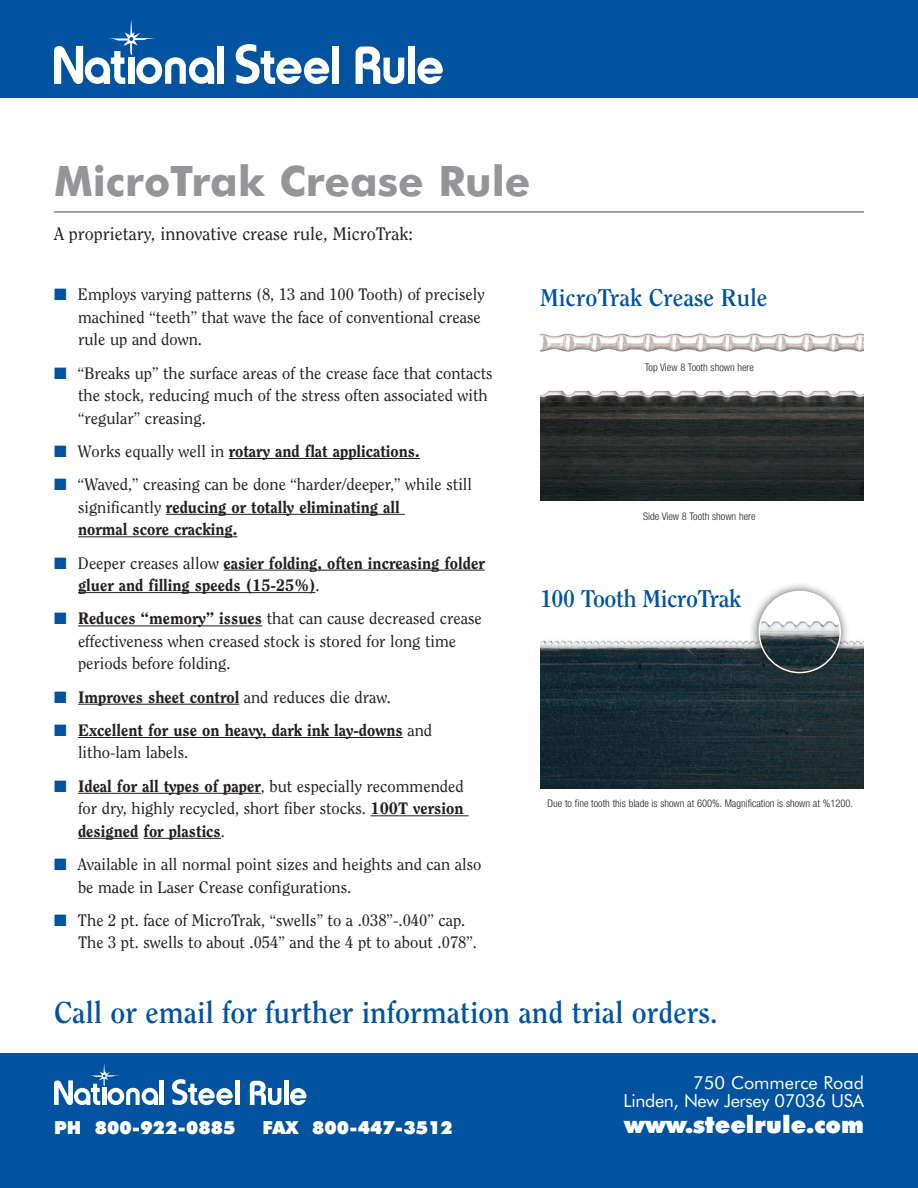
<style>
.page{position:relative;width:918px;height:1188px;background:#fff}
.page>*{position:absolute;margin:0;border:0;box-sizing:border-box;transform-origin:0 0}
.SUBTITLE{font:700 42px "Futura BT";color:#939598}
.SUBTITLE-2{font:700 30px "Clearface";color:#0153a0}
.SUBTITLE-3{font:700 24px "Clearface";letter-spacing:-.01em;color:#0153a0}
.t1{font:900 24px "Futura BT";color:#fff}
.Product_Body{font:18px "Clearface";color:#231f20}
.t2{font:900 18px "Futura BT";color:#fff}
.t3{font:18px "Futura BT";letter-spacing:-.02em;color:#fff}
.t4{font:18px "Futura BT";color:#fff}
.bullet{font:16.5px/22.5px "Clearface";color:#231f20}
.bullet-2{font:800 16.5px/22.5px "Clearface";color:#231f20}
.t5{font:300 condensed 10.5px "Helvetica Neue";color:#231f20}
.s1{color:#0153a0}
.s2{font-weight:400}
.s3{font-weight:800}
</style>
<div class="page">
<div style="left:0;top:1053px;width:918px;height:135px;background:#0153a0"></div>
<hr style="left:54px;top:211px;width:810px;height:2px;background:#808285">
<hr style="left:229px;top:458px;width:191px;height:1px;background:#231f20">
<hr style="left:166px;top:514px;width:239px;height:1px;background:#231f20">
<hr style="left:78px;top:536px;width:159px;height:1px;background:#231f20">
<hr style="left:224px;top:570px;width:261px;height:1px;background:#231f20">
<hr style="left:78px;top:592px;width:237px;height:1px;background:#231f20">
<hr style="left:78px;top:625px;width:184px;height:1px;background:#231f20">
<hr style="left:78px;top:704px;width:161px;height:1px;background:#231f20">
<hr style="left:78px;top:737px;width:325px;height:1px;background:#231f20">
<hr style="left:78px;top:793px;width:183px;height:1px;background:#231f20">
<hr style="left:371px;top:815px;width:98px;height:1px;background:#231f20">
<hr style="left:78px;top:838px;width:60px;height:1px;background:#231f20">
<hr style="left:144px;top:838px;width:77px;height:1px;background:#231f20">
<hr style="left:160px;top:1081px;width:4px;height:24px;background:#fff">
<hr style="left:235px;top:1081px;width:4px;height:24px;background:#fff">
<hr style="left:284px;top:1081px;width:4px;height:24px;background:#fff">
<svg style="left:290px;top:1088px;width:16px;height:17px"></svg>
<svg style="left:172px;top:1079px;width:61px;height:26px"></svg>
<svg style="left:250px;top:1081px;width:31px;height:24px"></svg>
<svg style="left:54px;top:1063px;width:104px;height:42px"></svg>
<img style="left:540px;top:333px;width:324px;height:167px">
<img style="left:540px;top:640px;width:324px;height:148px">
<div style="left:749px;top:582px;width:101px;height:100px;background:#231f20;opacity:.75"></div>
<img style="left:759px;top:592px;width:81px;height:81px;border-radius:40px">
<div style="left:758px;top:591px;width:83px;height:82px;border:2px solid #fff;border-radius:50%"></div>
<div style="left:0;top:0;width:918px;height:98px;background:#0153a0"></div>
<div style="left:217px;top:47px;width:6px;height:37px;background:#fff"></div>
<div style="left:333px;top:47px;width:6px;height:37px;background:#fff"></div>
<div style="left:408px;top:47px;width:7px;height:37px;background:#fff"></div>
<svg style="left:417px;top:58px;width:26px;height:26px"></svg>
<svg style="left:236px;top:44px;width:93px;height:40px"></svg>
<svg style="left:356px;top:47px;width:48px;height:37px"></svg>
<svg style="left:54px;top:20px;width:160px;height:64px"></svg>
<p class="SUBTITLE" style="left:54px;top:155px;width:478px">MicroTrak Crease Rule</p>
<p class="Product_Body" style="left:54px;top:223px;width:360px">A proprietary, innovative crease rule, MicroTrak:</p>
<p class="bullet" style="left:78px;top:283px;width:408px;text-indent:-24px"><span class="s1">■</span> Employs varying patterns (8, 13 and 100 Tooth) of precisely machined “teeth” that wave the face of conventional crease rule up and down.</p>
<p class="bullet" style="left:78px;top:361px;width:416px;text-indent:-24px"><span class="s1">■</span> “Breaks up” the surface areas of the crease face that contacts the stock, reducing much of the stress often associated with “regular” creasing.</p>
<p class="bullet-2" style="left:54px;top:440px;width:367px"><span class="s1">■</span> <span class="s2">Works equally well in</span> rotary and flat applications.</p>
<p class="bullet" style="left:78px;top:473px;width:396px;text-indent:-24px"><span class="s1">■</span> “Waved,” creasing can be done “harder/deeper,” while still significantly <span class="s3">reducing or totally eliminating all<br>normal score cracking.</span></p>
<p class="bullet-2" style="left:78px;top:551px;width:408px;text-indent:-24px"><span class="s1">■</span> <span class="s2">Deeper creases allow</span> easier folding, often increasing folder gluer and filling speeds (15-25%)<span class="s2">.</span></p>
<p class="bullet" style="left:78px;top:607px;width:405px;text-indent:-24px"><span class="s1">■</span> <span class="s3">Reduces “memory” issues</span> that can cause decreased crease effectiveness when creased stock is stored for long time periods before folding.</p>
<p class="bullet-2" style="left:54px;top:685px;width:338px"><span class="s1">■</span> Improves sheet control <span class="s2">and reduces die draw.</span></p>
<p class="bullet-2" style="left:78px;top:719px;width:356px;text-indent:-24px"><span class="s1">■</span> Excellent for use on heavy, dark ink lay-downs <span class="s2">and litho-lam labels.</span></p>
<p class="bullet" style="left:78px;top:775px;width:387px;text-align:justify;text-indent:-24px"><span class="s1">■</span> <span class="s3">Ideal for all types of paper</span>, but especially recommended for dry, highly recycled, short fiber stocks. <span class="s3">100T version designed for plastics</span>.</p>
<p class="bullet" style="left:78px;top:853px;width:405px;text-indent:-24px"><span class="s1">■</span> Available in all normal point sizes and heights and can also be made in Laser Crease configurations.</p>
<p class="bullet" style="left:78px;top:909px;width:401px;text-indent:-24px"><span class="s1">■</span> The 2 pt. face of MicroTrak, “swells” to a .038”-.040” cap.<br>The 3 pt. swells to about .054” and the 4 pt to about .078”.</p>
<p class="SUBTITLE-3" style="left:540px;top:283px;width:229px">MicroTrak Crease Rule</p>
<p class="t5" style="left:645px;top:361px;width:111px">Top View 8 Tooth shown here</p>
<p class="t5" style="left:643px;top:510px;width:114px">Side View 8 Tooth shown here</p>
<p class="SUBTITLE-3" style="left:540px;top:584px;width:203px">100 Tooth MicroTrak</p>
<p class="t5" style="left:548px;top:797px;width:307px">Due to fine tooth this blade is shown at 600%. Magnification is shown at %1200.</p>
<p class="SUBTITLE-2" style="left:54px;top:994px;width:665px">Call or email for further information and trial orders.</p>
<p class="t4" style="left:693px;top:1072px;width:172px">750 Commerce Road</p>
<p class="t3" style="left:624px;top:1090px;width:242px">Linden, New Jersey 07036 USA</p>
<p class="t2" style="left:54px;top:1117px;width:183px">PH 800-922-0885</p>
<p class="t2" style="left:263px;top:1117px;width:192px">FAX 800-447-3512</p>
<p class="t1" style="left:624px;top:1110px;width:241px">www.steelrule.com</p>
</div>
